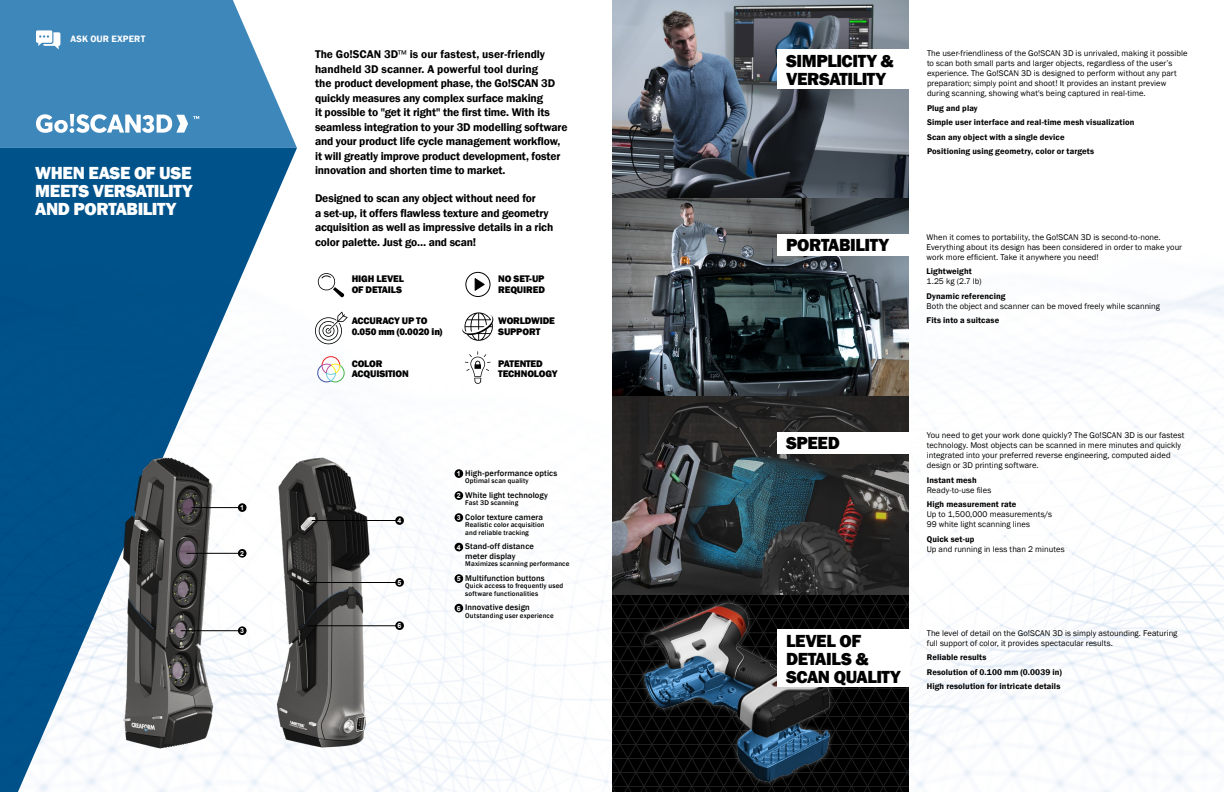
<style>
.page{position:relative;width:1224px;height:792px;background:#fff}
.page>*{position:absolute;margin:0;border:0;box-sizing:border-box;transform-origin:0 0}
.t1{font:800 18px/18px "Franklin Gothic";letter-spacing:-.025em;color:#000}
.t2{font:800 18px/18px "Franklin Gothic";letter-spacing:-.025em;color:#fff;text-align:justify}
.t3{font:600 11.5px/14.5px "Franklin Gothic";letter-spacing:-.015em;color:#000}
.t4{font:800 9.9px/10.9px "Franklin Gothic";letter-spacing:-.015em;color:#000}
.t5{font:600 9.5px "Franklin Gothic";letter-spacing:.015em;color:#fff}
.t6{font:8.5px/10px "Franklin Gothic";letter-spacing:.005em;color:#000}
.t7{font:600 8.5px/14.5px "Franklin Gothic";letter-spacing:.015em;color:#000}
.t8{font:500 8.5px/9.5px "Franklin Gothic";letter-spacing:.01em;color:#000}
.t9{font:500 7px/7.5px "Franklin Gothic";letter-spacing:.015em;color:#000}
.t10{font:700 7px "Arial";color:#fff}
.s1{font-weight:400}
.s2{font-family:"Arial";font-weight:700;font-size:7px;color:#fff}
</style>
<div class="page">
<svg style="left:619px;top:594px;width:222px;height:198px;background:#060606"></svg>
<img style="left:841px;top:285px;width:383px;height:507px">
<img style="left:297px;top:271px;width:322px;height:521px">
<svg style="left:0;top:148px;width:297px;height:644px;fill:#00528a"></svg>
<svg style="left:0;top:0;width:297px;height:148px;background:#5495c3"></svg>
<img style="left:612px;top:0;width:297px;height:594px">
<img style="left:637px;top:594px;width:199px;height:198px">
<img style="left:108px;top:451px;width:125px;height:301px">
<img style="left:275px;top:450px;width:95px;height:301px">
<svg style="left:36px;top:114px;width:163px;height:19px"></svg>
<hr style="left:307px;top:582px;width:90px;height:1px;background:#000">
<hr style="left:307px;top:625px;width:90px;height:1px;background:#000">
<hr style="left:312px;top:520px;width:85px;height:1px;background:#000">
<hr style="left:192px;top:507px;width:48px;height:1px;background:#000">
<hr style="left:186px;top:553px;width:54px;height:1px;background:#000">
<hr style="left:181px;top:630px;width:59px;height:1px;background:#000">
<div style="left:238px;top:503px;width:9px;height:9px;background:#000;border-radius:50%"></div>
<div style="left:238px;top:549px;width:9px;height:9px;background:#000;border-radius:50%"></div>
<div style="left:238px;top:626px;width:9px;height:9px;background:#000;border-radius:50%"></div>
<div style="left:395px;top:516px;width:9px;height:9px;background:#000;border-radius:50%"></div>
<div style="left:395px;top:578px;width:9px;height:9px;background:#000;border-radius:50%"></div>
<div style="left:395px;top:621px;width:9px;height:9px;background:#000;border-radius:50%"></div>
<svg style="left:462px;top:312px;width:32px;height:29px"></svg>
<div style="left:465px;top:272px;width:25px;height:25px;border:1px solid #000;border-radius:50%"></div>
<svg style="left:475px;top:278px;width:10px;height:13px"></svg>
<svg style="left:465px;top:351px;width:26px;height:33px"></svg>
<svg style="left:315px;top:312px;width:33px;height:32px"></svg>
<svg style="left:317px;top:272px;width:27px;height:25px"></svg>
<svg style="left:317px;top:356px;width:28px;height:27px"></svg>
<div style="left:777px;top:50px;width:133px;height:39px;background:#fff"></div>
<div style="left:777px;top:432px;width:133px;height:22px;background:#fff"></div>
<div style="left:777px;top:630px;width:133px;height:57px;background:#fff"></div>
<div style="left:777px;top:234px;width:133px;height:21px;background:#fff"></div>
<div style="left:455px;top:469px;width:8px;height:9px;background:#000;border-radius:50%"></div>
<div style="left:455px;top:491px;width:8px;height:9px;background:#000;border-radius:50%"></div>
<div style="left:455px;top:513px;width:8px;height:9px;background:#000;border-radius:50%"></div>
<div style="left:455px;top:543px;width:8px;height:8px;background:#000;border-radius:50%"></div>
<div style="left:455px;top:574px;width:8px;height:9px;background:#000;border-radius:50%"></div>
<div style="left:455px;top:604px;width:8px;height:8px;background:#000;border-radius:50%"></div>
<svg style="left:36px;top:30px;width:24px;height:19px"></svg>
<p class="t5" style="left:71px;top:33px;width:76px">ASK OUR EXPERT</p>
<h1 class="t2" style="left:35px;top:164px;width:159px">WHEN EASE OF USE MEETS VERSATILITY AND PORTABILITY</h1>
<p class="t10" style="left:240px;top:503px;width:5px">1</p>
<p class="t10" style="left:240px;top:549px;width:5px">2</p>
<p class="t10" style="left:240px;top:626px;width:5px">3</p>
<p class="t3" style="left:315px;top:47px;width:254px">The Go!SCAN 3D<span class="s1">™</span> is our fastest, user-friendly handheld 3D scanner. A powerful tool during<br>the product development phase, the Go!SCAN 3D quickly measures any complex surface making<br>it possible to "get it right" the first time. With its seamless integration to your 3D modelling software and your product life cycle management workflow, it will greatly improve product development, foster innovation and shorten time to market.</p>
<h2 class="t3" style="left:315px;top:191px;width:240px">Designed to scan any object without need for<br>a set-up, it offers flawless texture and geometry acquisition as well as impressive details in a rich color palette. Just go… and scan!</h2>
<p class="t4" style="left:498px;top:273px;width:48px">NO SET-UP<br>REQUIRED</p>
<p class="t4" style="left:352px;top:273px;width:54px">HIGH LEVEL<br>OF DETAILS</p>
<p class="t4" style="left:352px;top:316px;width:92px">ACCURACY UP TO<br>0.050 mm (0.0020 in)</p>
<p class="t4" style="left:352px;top:358px;width:59px">COLOR<br>ACQUISITION</p>
<p class="t4" style="left:498px;top:358px;width:61px">PATENTED<br>TECHNOLOGY</p>
<p class="t4" style="left:498px;top:316px;width:58px">WORLDWIDE<br>SUPPORT</p>
<p class="t10" style="left:398px;top:516px;width:5px">4</p>
<p class="t10" style="left:398px;top:578px;width:5px">5</p>
<p class="t10" style="left:398px;top:621px;width:5px">6</p>
<p class="t8" style="left:457px;top:468px;width:102px"><span class="s2">1</span> High-performance optics</p>
<p class="t9" style="left:465px;top:477px;width:65px">Optimal scan quality</p>
<p class="t8" style="left:457px;top:490px;width:93px"><span class="s2">2</span> White light technology</p>
<p class="t9" style="left:465px;top:499px;width:55px">Fast 3D scanning</p>
<p class="t8" style="left:457px;top:512px;width:88px"><span class="s2">3</span> Color texture camera</p>
<p class="t9" style="left:465px;top:521px;width:81px">Realistic color acquisition and reliable tracking</p>
<p class="t8" style="left:465px;top:542px;width:70px;text-indent:-9px"><span class="s2">4</span> Stand-off distance meter display</p>
<p class="t9" style="left:465px;top:560px;width:106px">Maximizes scanning performance</p>
<p class="t8" style="left:457px;top:573px;width:89px"><span class="s2">5</span> Multifunction buttons</p>
<p class="t9" style="left:465px;top:582px;width:99px">Quick access to frequently used software functionalities</p>
<p class="t8" style="left:457px;top:603px;width:75px"><span class="s2">6</span> Innovative design</p>
<p class="t9" style="left:465px;top:612px;width:90px">Outstanding user experience</p>
<h1 class="t1" style="left:786px;top:52px;width:109px">SIMPLICITY &amp;<br>VERSATILITY</h1>
<h1 class="t1" style="left:786px;top:236px;width:104px">PORTABILITY</h1>
<p class="t6" style="left:927px;top:49px;width:262px">The user-friendliness of the Go!SCAN 3D is unrivaled, making it possible to scan both small parts and larger objects, regardless of the user’s experience. The Go!SCAN 3D is designed to perform without any part preparation; simply point and shoot! It provides an instant preview during scanning, showing what's being captured in real-time.</p>
<p class="t7" style="left:927px;top:101px;width:209px">Plug and play<br>Simple user interface and real-time mesh visualization Scan any object with a single device<br>Positioning using geometry, color or targets</p>
<p class="t6" style="left:927px;top:232px;width:257px">When it comes to portability, the Go!SCAN 3D is second-to-none.<br>Everything about its design has been considered in order to make your work more efficient. Take it anywhere you need!</p>
<p class="t7" style="left:927px;top:264px;width:47px">Lightweight</p>
<p class="t6" style="left:927px;top:276px;width:57px">1.25 kg (2.7 lb)</p>
<p class="t7" style="left:927px;top:289px;width:80px">Dynamic referencing</p>
<p class="t6" style="left:927px;top:301px;width:235px">Both the object and scanner can be moved freely while scanning</p>
<p class="t7" style="left:927px;top:313px;width:74px">Fits into a suitcase</p>
<h1 class="t1" style="left:786px;top:434px;width:55px">SPEED</h1>
<p class="t6" style="left:927px;top:431px;width:259px">You need to get your work done quickly? The Go!SCAN 3D is our fastest technology. Most objects can be scanned in mere minutes and quickly integrated into your preferred reverse engineering, computed aided design or 3D printing software.</p>
<p class="t7" style="left:927px;top:473px;width:51px">Instant mesh</p>
<p class="t6" style="left:927px;top:485px;width:66px">Ready-to-use files</p>
<p class="t7" style="left:927px;top:497px;width:91px">High measurement rate</p>
<p class="t6" style="left:927px;top:509px;width:127px">Up to 1,500,000 measurements/s<br>99 white light scanning lines</p>
<p class="t7" style="left:927px;top:532px;width:49px">Quick set-up</p>
<p class="t6" style="left:927px;top:544px;width:139px">Up and running in less than 2 minutes</p>
<h1 class="t1" style="left:786px;top:632px;width:116px">LEVEL OF<br>DETAILS &amp;<br>SCAN QUALITY</h1>
<p class="t6" style="left:927px;top:628px;width:252px">The level of detail on the Go!SCAN 3D is simply astounding. Featuring full support of color, it provides spectacular results.</p>
<p class="t7" style="left:927px;top:650px;width:137px">Reliable results<br>Resolution of 0.100 mm (0.0039 in)<br>High resolution for intricate details</p>
</div>
